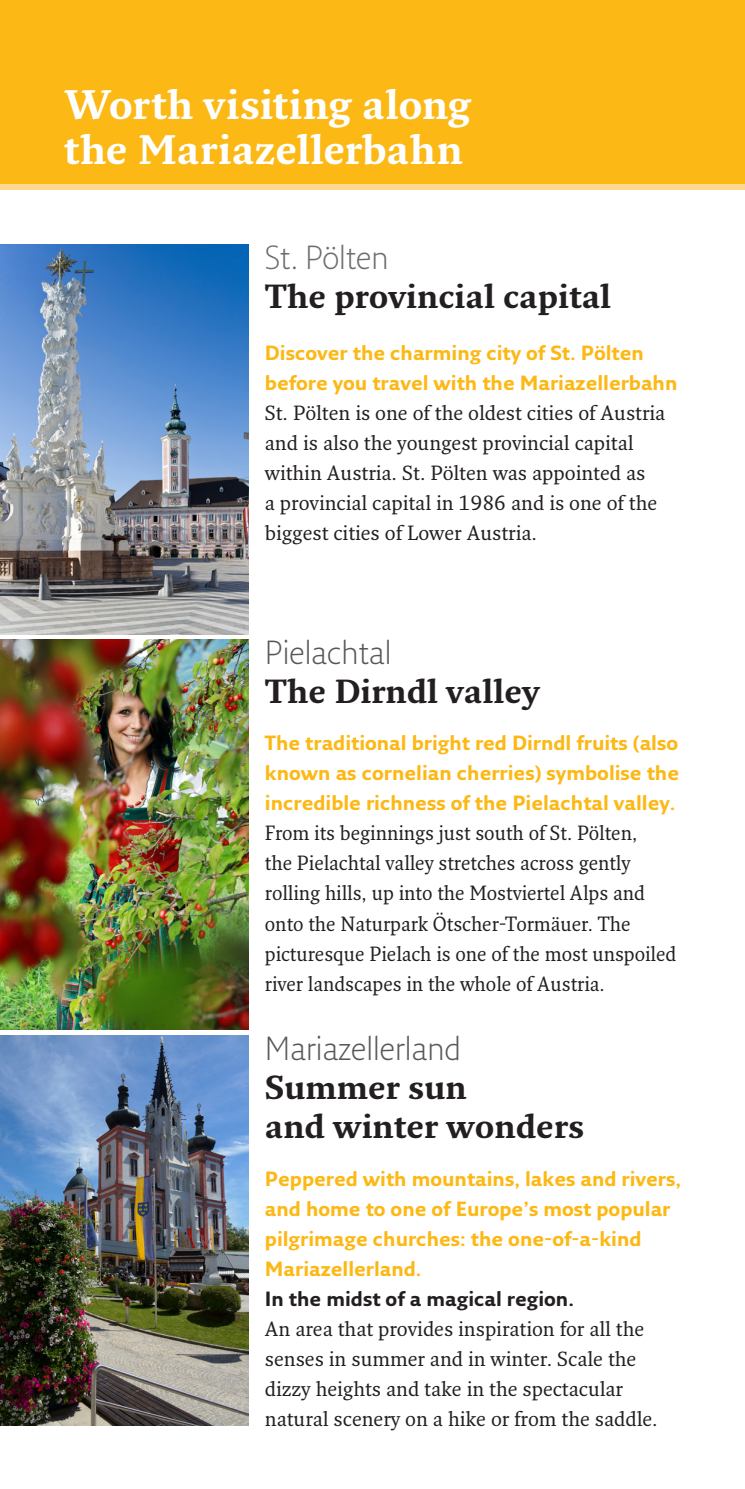
<style>
.page{position:relative;width:745px;height:1489px;background:#fff}
.page>*{position:absolute;margin:0;border:0;box-sizing:border-box;transform-origin:0 0}
.t1{font:700 40px/45px "Fresco Pro";letter-spacing:.005em;color:#fff}
.t2{font:700 32.5px/39px "Fresco Pro";color:#231f20}
.t3{font:300 32.5px "Fresco Sans Pro";color:#57585a}
.t4{font:300 32.5px "Fresco Sans Pro";color:#6c6d70}
.t5{font:20px/30px "Fresco Pro";color:#231f20}
.t6{font:700 20px/30px "Fresco Sans Pro";color:#fcb814}
.t7{font:20px/30px "Fresco Pro";color:#231f20;scale:.96 1}
.t8{font:700 20px "Fresco Sans Pro";color:#231f20}
</style>
<div class="page">
<hr style="left:744px;top:1325px;width:1px;height:99px;background:#e6e7e9">
<div style="left:0;top:0;width:744px;height:184px;background:#fcb814"></div>
<div style="left:0;top:184px;width:744px;height:6px;background:#fed88f"></div>
<img style="left:0;top:1035px;width:248px;height:389px">
<img style="left:0;top:640px;width:248px;height:389px">
<img style="left:0;top:244px;width:248px;height:390px">
<h1 class="t1" style="left:64px;top:82px;width:409px">Worth visiting along the Mariazellerbahn</h1>
<h2 class="t4" style="left:265px;top:237px;width:125px">St. Pölten</h2>
<h2 class="t2" style="left:265px;top:277px;width:347px">The provincial capital</h2>
<p class="t6" style="left:265px;top:338px;width:414px">Discover the charming city of St. Pölten before you travel with the Mariazellerbahn</p>
<p class="t5" style="left:265px;top:397px;width:401px">St. Pölten is one of the oldest cities of Austria and is also the youngest provincial capital within Austria. St. Pölten was appointed as<br>a provincial capital in 1986 and is one of the biggest cities of Lower Austria.</p>
<h2 class="t3" style="left:265px;top:632px;width:128px">Pielachtal</h2>
<h2 class="t2" style="left:265px;top:672px;width:276px">The Dirndl valley</h2>
<p class="t6" style="left:265px;top:728px;width:415px;text-align:justify">The traditional bright red Dirndl fruits (also known as cornelian cherries) symbolise the incredible richness of the Pielachtal valley.</p>
<p class="t7" style="left:265px;top:817px;width:430px">From its beginnings just south of St. Pölten,<br>the Pielachtal valley stretches across gently rolling hills, up into the Mostviertel Alps and onto the Naturpark Ötscher-Tormäuer. The picturesque Pielach is one of the most unspoiled river landscapes in the whole of Austria.</p>
<h2 class="t3" style="left:265px;top:1027px;width:197px">Mariazellerland</h2>
<h2 class="t2" style="left:265px;top:1067px;width:321px">Summer sun<br>and winter wonders</h2>
<p class="t6" style="left:265px;top:1163px;width:417px">Peppered with mountains, lakes and rivers, and home to one of Europe’s most popular pilgrimage churches: the one-of-a-kind Mariazellerland.</p>
<p class="t8" style="left:265px;top:1285px;width:310px">In the midst of a magical region.</p>
<p class="t5" style="left:265px;top:1312px;width:394px">An area that provides inspiration for all the senses in summer and in winter. Scale the dizzy heights and take in the spectacular natural scenery on a hike or from the saddle.</p>
</div>
